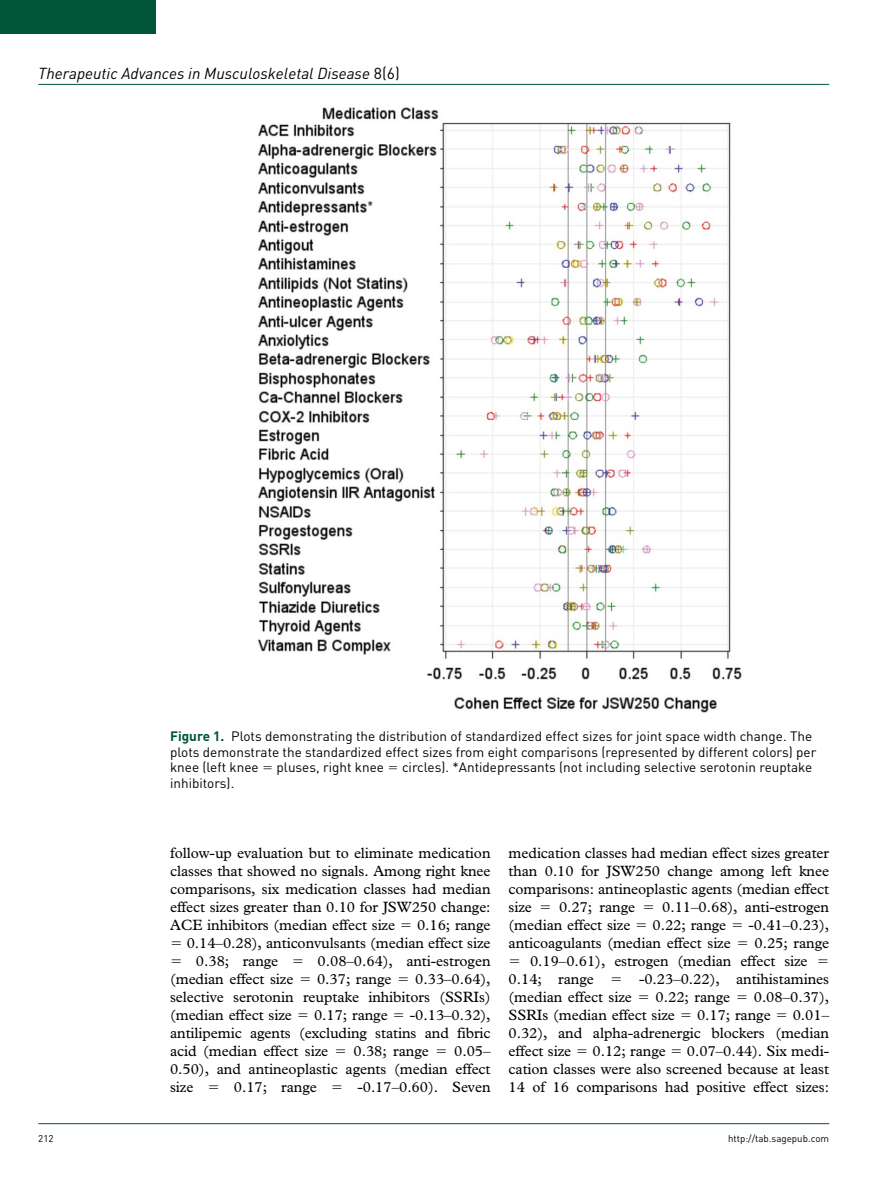
<style>
.page{position:relative;width:893px;height:1191px;background:#fff}
.page>*{position:absolute;margin:0;border:0;box-sizing:border-box;transform-origin:0 0}
.t1{font:italic 15.75px "DIN";color:#000}
.t2{font:15px/18px "Plantin Std";letter-spacing:-.005em;color:#000;text-align:justify}
.t3{font:13.5px/15.8px "DIN";color:#000}
.t4{font:9.75px "DIN";color:#000}
.s1{font-style:normal}
.s2{font-weight:700;color:#005437}
</style>
<div class="page">
<hr style="left:38px;top:84px;width:791px;height:1px;background:#005437">
<hr style="left:38px;top:1123px;width:791px;height:1px;background:#005437">
<div style="left:0;top:0;width:155px;height:34px;background:#005437"></div>
<img style="left:257px;top:107px;width:485px;height:606px">
<p class="t1" style="left:38px;top:63px;width:363px">Therapeutic Advances in Musculoskeletal Disease <span class="s1">8(6)</span></p>
<p class="t3" style="left:170px;top:728px;width:648px"><span class="s2">Figure 1.</span> Plots demonstrating the distribution of standardized effect sizes for joint space width change. The plots demonstrate the standardized effect sizes from eight comparisons (represented by different colors) per knee (left knee</p>
<p class="t3" style="left:277px;top:759px;width:109px">pluses, right knee</p>
<p class="t3" style="left:402px;top:759px;width:412px">circles). *Antidepressants (not including selective serotonin reuptake</p>
<p class="t3" style="left:170px;top:775px;width:66px">inhibitors).</p>
<p class="t2" style="left:170px;top:844px;width:322px">follow-up evaluation but to eliminate medication classes that showed no signals. Among right knee comparisons, six medication classes had median effect sizes greater than 0.10 for JSW250 change:<br>ACE inhibitors (median effect size</p>
<p class="t2" style="left:417px;top:916px;width:75px">0.16; range</p>
<p class="t2" style="left:187px;top:934px;width:305px">0.14–0.28), anticonvulsants (median effect size</p>
<p class="t2" style="left:196px;top:952px;width:84px">0.38; range</p>
<p class="t2" style="left:318px;top:952px;width:175px">0.08–0.64), anti-estrogen</p>
<p class="t2" style="left:170px;top:970px;width:125px">(median effect size</p>
<p class="t2" style="left:317px;top:970px;width:76px">0.37; range</p>
<p class="t2" style="left:170px;top:970px;width:322px;text-indent:245px">0.33–0.64), selective serotonin reuptake inhibitors (SSRIs) (median effect size</p>
<p class="t2" style="left:170px;top:1006px;width:322px;text-indent:240px">-0.13–0.32), antilipemic agents (excluding statins and fibric acid (median effect size</p>
<p class="t2" style="left:314px;top:1006px;width:75px">0.17; range</p>
<p class="t2" style="left:170px;top:1042px;width:322px;text-indent:284px">0.05– 0.50), and antineoplastic agents (median effect size</p>
<p class="t2" style="left:353px;top:1042px;width:77px">0.38; range</p>
<p class="t2" style="left:234px;top:1078px;width:84px">0.17; range</p>
<p class="t2" style="left:357px;top:1078px;width:135px">-0.17–0.60). Seven</p>
<p class="t2" style="left:509px;top:844px;width:322px">medication classes had median effect sizes greater than 0.10 for JSW250 change among left knee comparisons: antineoplastic agents (median effect size</p>
<p class="t2" style="left:559px;top:898px;width:78px">0.27; range</p>
<p class="t2" style="left:662px;top:898px;width:168px">0.11–0.68), anti-estrogen</p>
<p class="t2" style="left:509px;top:916px;width:123px">(median effect size</p>
<p class="t2" style="left:652px;top:916px;width:75px">0.22; range</p>
<p class="t2" style="left:748px;top:916px;width:82px">-0.41–0.23),</p>
<p class="t2" style="left:509px;top:934px;width:224px">anticoagulants (median effect size</p>
<p class="t2" style="left:755px;top:934px;width:76px">0.25; range</p>
<p class="t2" style="left:530px;top:952px;width:279px">0.19–0.61), estrogen (median effect size</p>
<p class="t2" style="left:509px;top:970px;width:87px">0.14; range</p>
<p class="t2" style="left:639px;top:970px;width:192px">-0.23–0.22), antihistamines</p>
<p class="t2" style="left:509px;top:988px;width:125px">(median effect size</p>
<p class="t2" style="left:656px;top:988px;width:76px">0.22; range</p>
<p class="t2" style="left:754px;top:988px;width:77px">0.08–0.37),</p>
<p class="t2" style="left:509px;top:1006px;width:168px">SSRIs (median effect size</p>
<p class="t2" style="left:697px;top:1006px;width:75px">0.17; range</p>
<p class="t2" style="left:509px;top:1006px;width:322px;text-indent:284px">0.01– 0.32), and alpha-adrenergic blockers (median effect size</p>
<p class="t2" style="left:509px;top:1042px;width:322px;text-indent:178px">0.07–0.44). Six medi&shy;cation classes were also screened because at least 14 of 16 comparisons had positive effect sizes:</p>
<p class="t2" style="left:592px;top:1042px;width:75px">0.12; range</p>
<p class="t4" style="left:38px;top:1132px;width:17px">212</p>
<p class="t4" style="left:728px;top:1132px;width:103px">http://tab.sagepub.com</p>
</div>
